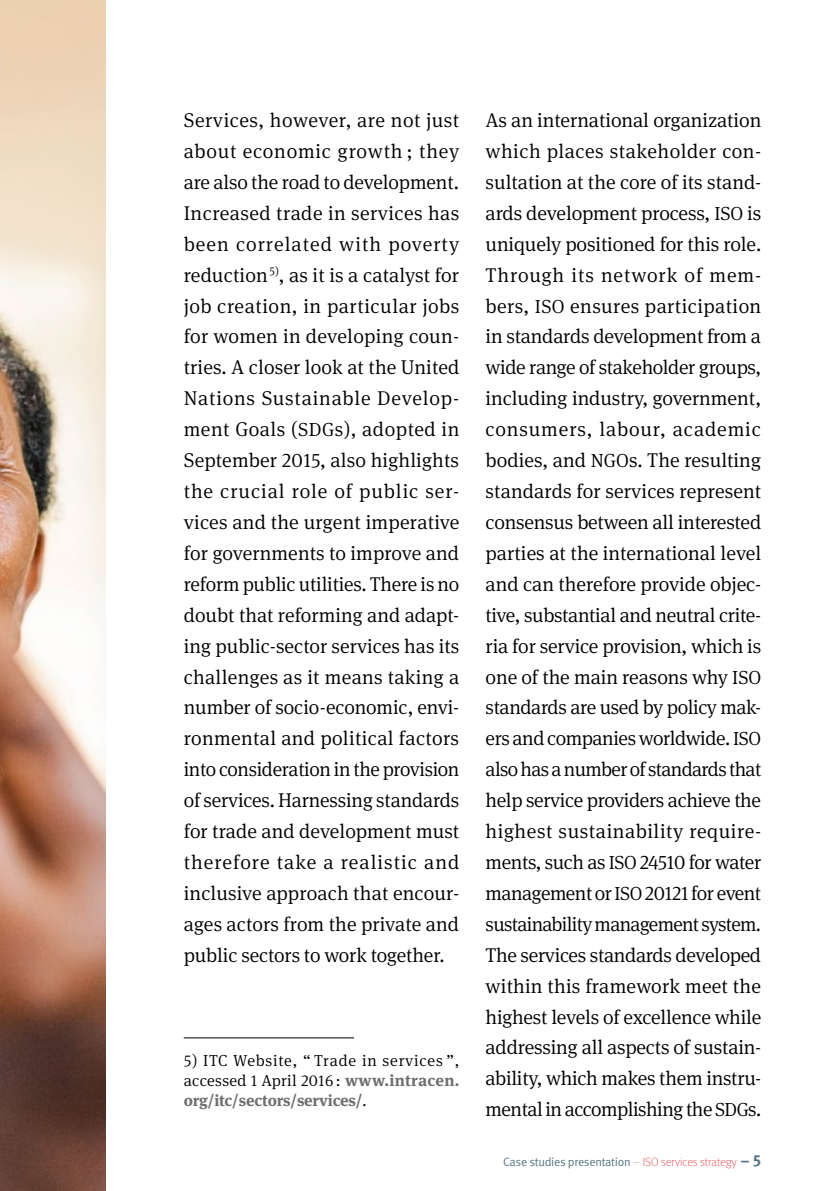
<style>
.page{position:relative;width:840px;height:1191px;background:#fff}
.page>*{position:absolute;margin:0;border:0;box-sizing:border-box;transform-origin:0 0}
.t1{font:300 20px/30.8px "Meta Serif Pro";letter-spacing:-.015em;color:#000;text-align:justify}
.t2{font:300 16px/20px "Meta Serif Pro";letter-spacing:.04em;color:#000;text-align:justify}
.t3{font:12px "Meta Pro Norm";letter-spacing:-.025em;color:#557483}
.s1{font-size:19px}
.s2{font-weight:700;color:#6f6f6e}
.s3{font-family:"Meta Pro";font-weight:100}
.s4{font-family:"Meta Pro";font-weight:100;color:#e3000f}
.s5{font-family:"Meta Pro";font-weight:700;font-size:16px}
</style>
<div class="page">
<img style="left:0;top:0;width:105px;height:1191px">
<hr style="left:184px;top:1037px;width:170px;height:1px;background:#000">
<p class="t1" style="left:184px;top:104px;width:277px">Services, however, are not just about economic growth ; they are also the road to development.<br>Increased trade in services has been correlated with poverty reduction<sup>5)</sup>, as it is a catalyst for job creation, in particular jobs for women in developing coun&shy;tries. A closer look at the United Nations Sustainable Develop&shy;ment Goals (<span class="s1">SDG</span>s), adopted in September 2015, also highlights the crucial role of public ser&shy;vices and the urgent imperative for governments to improve and reform public utilities. There is no doubt that reforming and adapt&shy;ing public-sector services has its challenges as it means taking a number of socio-economic, envi&shy;ronmental and political factors into consideration in the provision of services. Harnessing standards for trade and development must therefore take a realistic and inclusive approach that encour&shy;ages actors from the private and public sectors to work together.</p>
<p class="t2" style="left:184px;top:1050px;width:277px">5) ITC Website, “ Trade in services ”, accessed 1 April 2016 : <span class="s2">www.intracen. org/itc/sectors/services/</span>.</p>
<p class="t1" style="left:485px;top:104px;width:277px">As an international organization which places stakeholder con&shy;sultation at the core of its stand&shy;ards development process, <span class="s1">ISO</span> is uniquely positioned for this role.<br>Through its network of mem&shy;bers, <span class="s1">ISO</span> ensures participation in standards development from a wide range of stakeholder groups, including industry, government, consumers, labour, academic bodies, and <span class="s1">NGO</span>s. The resulting standards for services represent consensus between all interested parties at the international level and can therefore provide objec&shy;tive, substantial and neutral crite&shy;ria for service provision, which is one of the main reasons why <span class="s1">ISO </span>standards are used by policy mak&shy;ers and companies worldwide. <span class="s1">ISO </span>also has a number of standards that help service providers achieve the highest sustainability require&shy;ments, such as <span class="s1">ISO</span> 24510 for water management or <span class="s1">ISO</span> 20121 for event sustainability management system.<br>The services standards developed within this framework meet the highest levels of excellence while addressing all aspects of sustain&shy;ability, which makes them instru&shy;mental in accomplishing the <span class="s1">SDG</span>s.</p>
<p class="t3" style="left:503px;top:1152px;width:259px">Case studies presentation <span class="s3">–</span> <span class="s4">ISO services strategy</span> <span class="s5">– 5</span></p>
</div>
